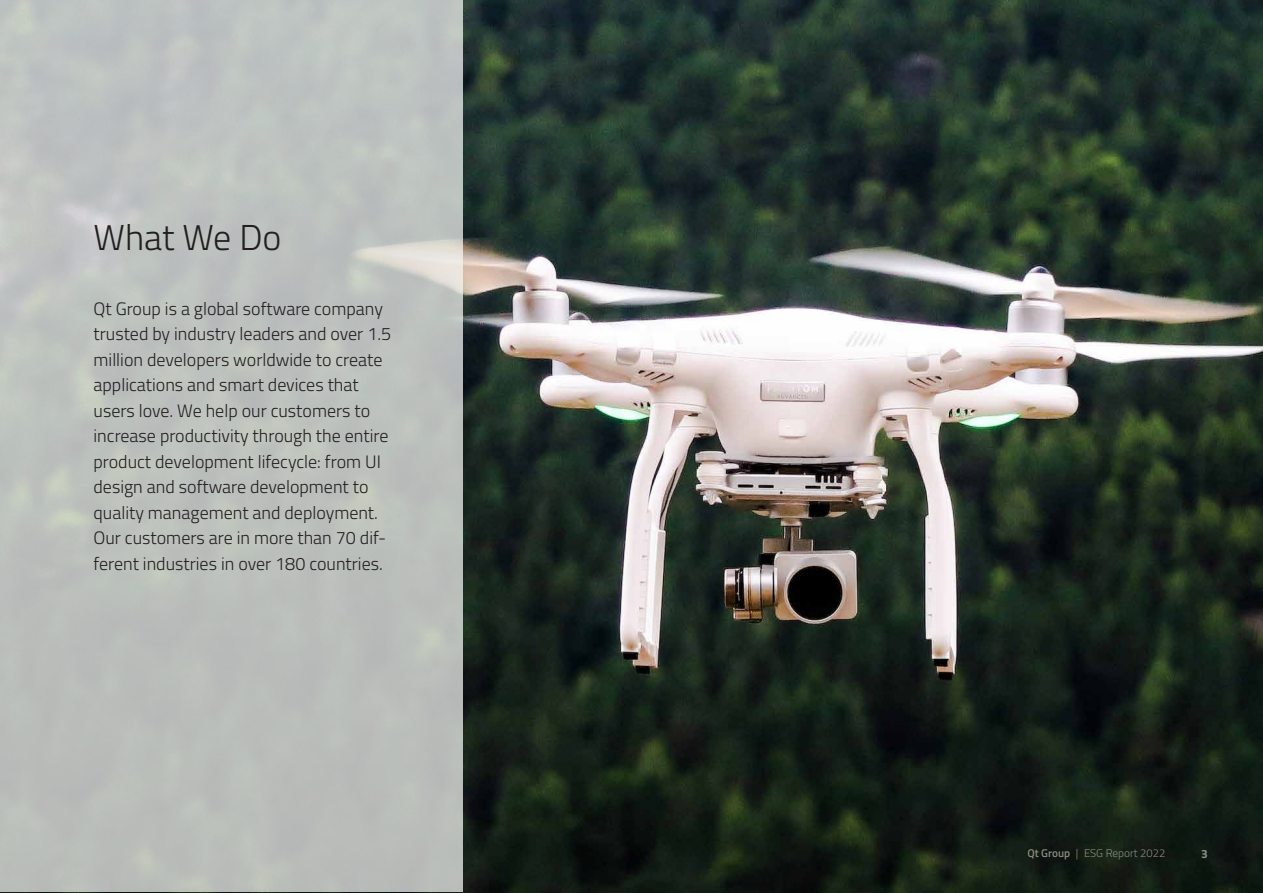
<style>
.page{position:relative;width:1263px;height:893px;background:#fff}
.page>*{position:absolute;margin:0;border:0;box-sizing:border-box;transform-origin:0 0}
.t1{font:300 36px "Titillium Web";color:#231f20}
.t2{font:300 18px/25.5px "Titillium Web";color:#231f20}
.t3{font:700 12px "Titillium Web";color:#878c7d}
.t4{font:300 11.25px "Titillium Web";color:#878c7d}
.s1{font-weight:600}
</style>
<div class="page">
<img style="left:0;top:0;width:1263px;height:893px">
<div style="left:0;top:0;width:462px;height:892px;background:#bbc0bd"></div>
<h1 class="t1" style="left:94px;top:212px;width:190px">What We Do</h1>
<p class="t2" style="left:94px;top:295px;width:299px">Qt Group is a global software company trusted by industry leaders and over 1.5 million developers worldwide to create applications and smart devices that users love. We help our customers to increase productivity through the entire product development lifecycle: from UI design and software development to quality management and deployment.<br>Our customers are in more than 70 dif&shy;ferent industries in over 180 countries.</p>
<p class="t4" style="left:1027px;top:845px;width:140px"><span class="s1">Qt Group</span> | ESG Report 2022</p>
<p class="t3" style="left:1201px;top:844px;width:8px">3</p>
</div>
